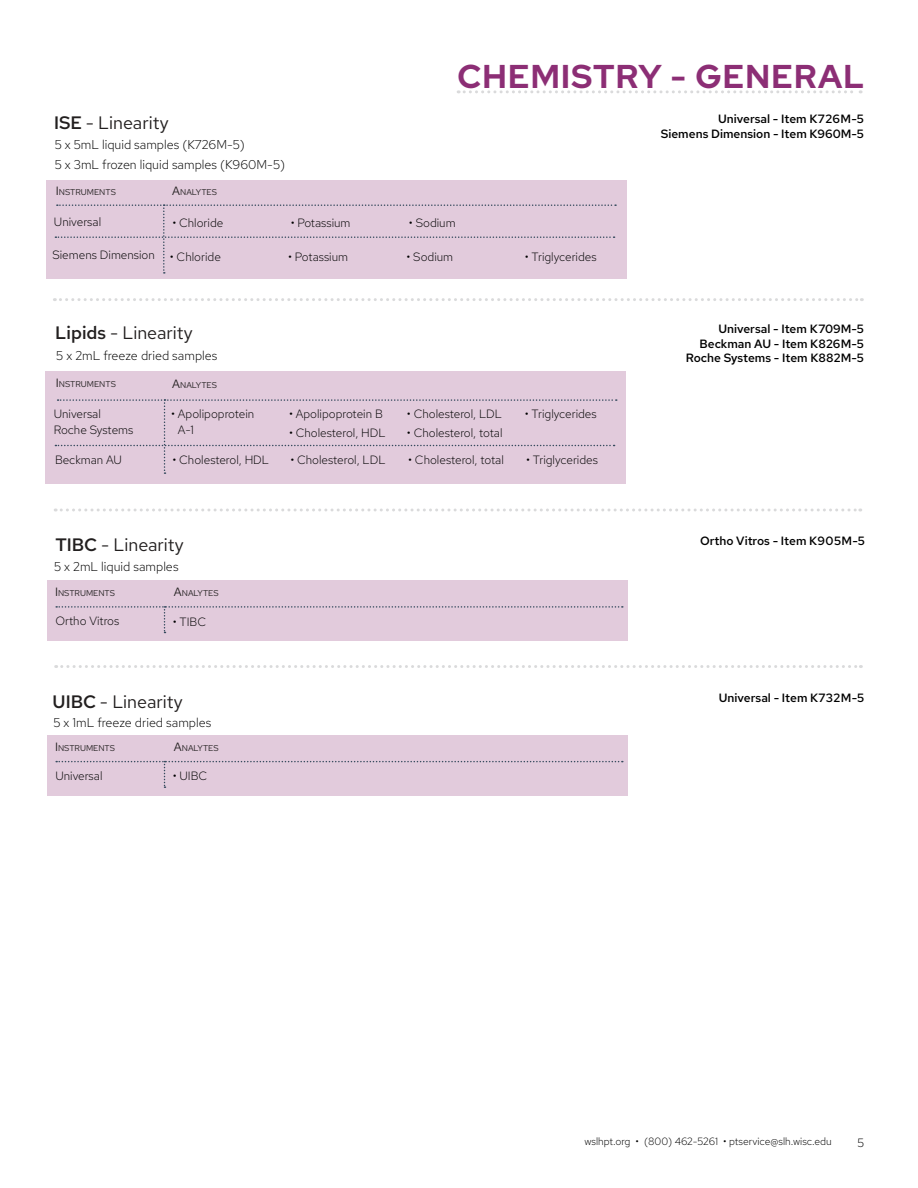
<style>
.page{position:relative;width:918px;height:1188px;background:#fff}
.page>*{position:absolute;margin:0;border:0;box-sizing:border-box;transform-origin:0 0}
.t1{font:700 33px "Red Hat Display";letter-spacing:.04em;color:#8c2e75}
.t2{font:18px "Red Hat Text";color:#221f1f}
.t3{font:300 12.75px/19.5px "Red Hat Text";color:#000}
.t4{font:300 12px/16.5px "Red Hat Text";color:#000}
.t5{font:500 12px/14.4px "Red Hat Text";color:#000;text-align:right}
.t6{font:300 10.5px "Red Hat Text";color:#000}
.t7{font:8.4px "Red Hat Text";color:#221f1f}
.s1{font-weight:600}
.s2{font-size:12px}
</style>
<div class="page">
<svg style="left:458px;top:90px;width:403px;height:3px"></svg>
<svg style="left:56px;top:665px;width:805px;height:3px"></svg>
<div style="left:46px;top:372px;width:580px;height:112px;background:#e2cbdc"></div>
<svg style="left:55px;top:399px;width:562px;height:75px"></svg>
<svg style="left:55px;top:508px;width:806px;height:4px"></svg>
<div style="left:46px;top:180px;width:581px;height:98px;background:#e2cbdc"></div>
<svg style="left:55px;top:204px;width:561px;height:70px"></svg>
<svg style="left:54px;top:298px;width:808px;height:3px"></svg>
<div style="left:47px;top:580px;width:580px;height:61px;background:#e2cbdc"></div>
<svg style="left:56px;top:606px;width:567px;height:27px"></svg>
<div style="left:47px;top:735px;width:580px;height:60px;background:#e2cbdc"></div>
<svg style="left:56px;top:761px;width:567px;height:27px"></svg>
<h2 class="t2" style="left:54px;top:111px;width:116px"><span class="s1">ISE</span> - Linearity</h2>
<p class="t3" style="left:55px;top:135px;width:232px">5 x 5mL liquid samples (K726M-5)<br>5 x 3mL frozen liquid samples (K960M-5)</p>
<h1 class="t1" style="left:457px;top:55px;width:408px">CHEMISTRY - GENERAL</h1>
<p class="t5" style="left:661px;top:112px;width:205px">Universal - Item K726M-5<br>Siemens Dimension - Item K960M-5</p>
<p class="t7" style="left:56px;top:186px;width:62px"><span class="s2">I</span>NSTRUMENTS</p>
<p class="t4" style="left:54px;top:213px;width:49px">Universal</p>
<p class="t4" style="left:172px;top:214px;width:53px">• Chloride</p>
<p class="t4" style="left:291px;top:214px;width:61px">• Potassium</p>
<p class="t4" style="left:409px;top:214px;width:48px">• Sodium</p>
<p class="t4" style="left:52px;top:246px;width:170px">Siemens Dimension • Chloride</p>
<p class="t4" style="left:288px;top:248px;width:61px">• Potassium</p>
<p class="t4" style="left:406px;top:248px;width:48px">• Sodium</p>
<p class="t4" style="left:525px;top:248px;width:74px">• Triglycerides</p>
<p class="t7" style="left:172px;top:187px;width:46px"><span class="s2">A</span>NALYTES</p>
<h2 class="t2" style="left:55px;top:321px;width:139px"><span class="s1">Lipids</span> - Linearity</h2>
<p class="t3" style="left:56px;top:346px;width:163px">5 x 2mL freeze dried samples</p>
<p class="t7" style="left:56px;top:379px;width:62px"><span class="s2">I</span>NSTRUMENTS</p>
<p class="t7" style="left:172px;top:379px;width:46px"><span class="s2">A</span>NALYTES</p>
<p class="t4" style="left:54px;top:405px;width:49px">Universal</p>
<p class="t4" style="left:525px;top:405px;width:74px">• Triglycerides</p>
<p class="t4" style="left:54px;top:421px;width:81px">Roche Systems</p>
<p class="t4" style="left:55px;top:452px;width:69px">Beckman AU</p>
<p class="t4" style="left:172px;top:452px;width:98px">• Cholesterol, HDL</p>
<p class="t4" style="left:290px;top:452px;width:97px">• Cholesterol, LDL</p>
<p class="t4" style="left:408px;top:452px;width:97px">• Cholesterol, total</p>
<p class="t4" style="left:526px;top:452px;width:74px">• Triglycerides</p>
<p class="t4" style="left:178px;top:405px;width:78px;text-indent:-7px">• Apolipoprotein<br>A-1</p>
<p class="t4" style="left:289px;top:405px;width:95px">• Apolipoprotein B</p>
<p class="t4" style="left:407px;top:405px;width:97px">• Cholesterol, LDL</p>
<p class="t4" style="left:407px;top:424px;width:97px">• Cholesterol, total</p>
<p class="t4" style="left:289px;top:424px;width:98px">• Cholesterol, HDL</p>
<h2 class="t2" style="left:55px;top:533px;width:130px"><span class="s1">TIBC</span> - Linearity</h2>
<p class="t3" style="left:54px;top:556px;width:126px">5 x 2mL liquid samples</p>
<p class="t7" style="left:55px;top:587px;width:62px"><span class="s2">I</span>NSTRUMENTS</p>
<p class="t7" style="left:174px;top:587px;width:46px"><span class="s2">A</span>NALYTES</p>
<p class="t4" style="left:55px;top:613px;width:65px">Ortho Vitros</p>
<p class="t4" style="left:173px;top:613px;width:35px">• TIBC</p>
<h2 class="t2" style="left:53px;top:690px;width:132px"><span class="s1">UIBC</span> - Linearity</h2>
<p class="t3" style="left:53px;top:712px;width:159px">5 x 1mL freeze dried samples</p>
<p class="t7" style="left:55px;top:742px;width:62px"><span class="s2">I</span>NSTRUMENTS</p>
<p class="t7" style="left:174px;top:742px;width:46px"><span class="s2">A</span>NALYTES</p>
<p class="t4" style="left:55px;top:767px;width:49px">Universal</p>
<p class="t4" style="left:173px;top:768px;width:36px">• UIBC</p>
<p class="t5" style="left:686px;top:322px;width:180px">Universal - Item K709M-5<br>Beckman AU - Item K826M-5<br>Roche Systems - Item K882M-5</p>
<p class="t5" style="left:700px;top:534px;width:166px">Ortho Vitros - Item K905M-5</p>
<p class="t5" style="left:719px;top:690px;width:147px">Universal - Item K732M-5</p>
<p class="t6" style="left:584px;top:1135px;width:249px">wslhpt.org • (800) 462-5261 • ptservice@slh.wisc.edu</p>
<p class="t4" style="left:858px;top:1134px;width:8px">5</p>
</div>
